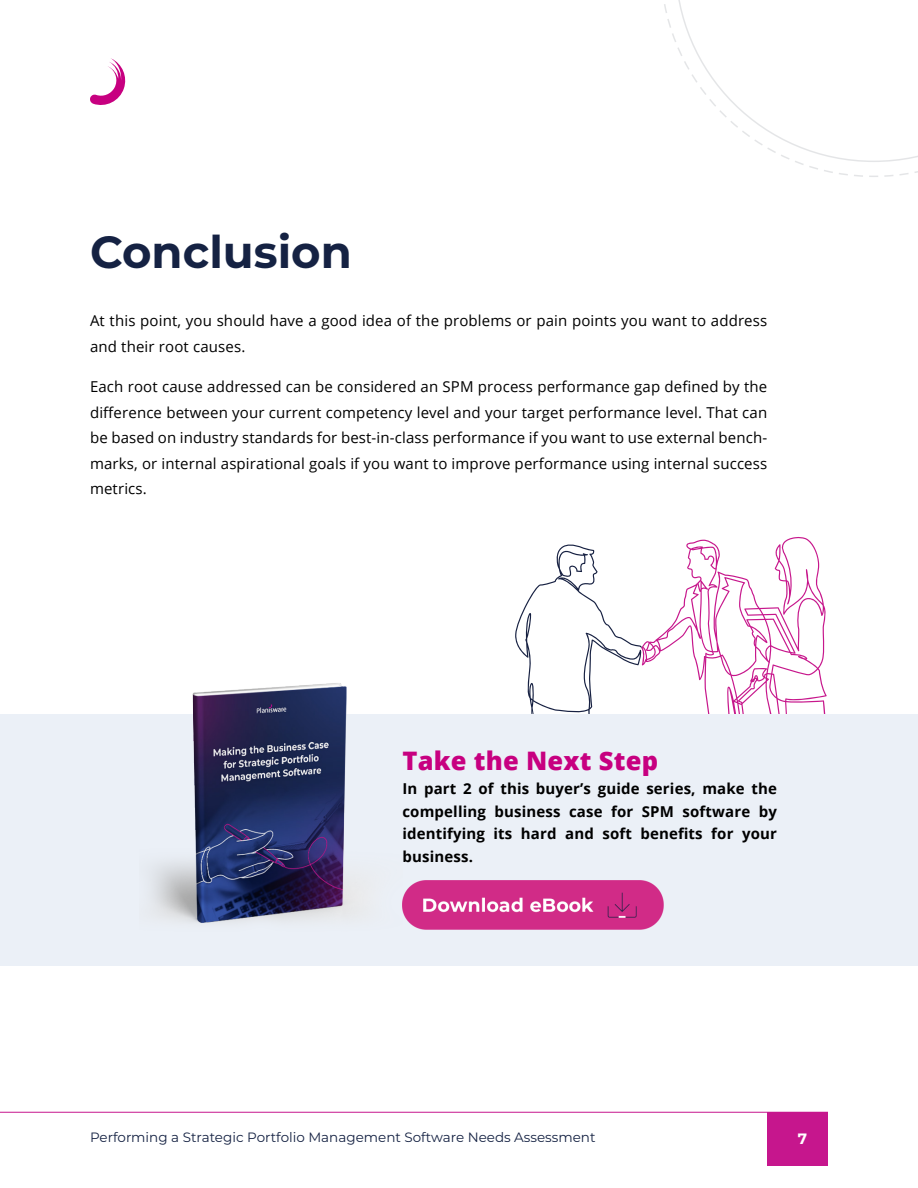
<style>
.page{position:relative;width:918px;height:1188px;background:#fff}
.page>*{position:absolute;margin:0;border:0;box-sizing:border-box;transform-origin:0 0}
.t1{font:700 45px "Montserrat";color:#152243}
.Body{font:800 25.5px "Open Sans";letter-spacing:.01em;color:#c70080}
.Body-2{font:15px/25.5px "Open Sans";letter-spacing:.01em;color:#000}
.Body-3{font:700 15px/22.5px "Open Sans";letter-spacing:.01em;color:#000;text-align:justify}
.t2{font:700 15px "Montserrat";color:#fff}
.t3{font:13.5px "Montserrat";color:#152243}
</style>
<div class="page">
<svg style="left:90px;top:58px;width:36px;height:47px"></svg>
<div style="left:767px;top:1112px;width:61px;height:53px;background:#c6168d"></div>
<svg style="left:515px;top:537px;width:312px;height:177px"></svg>
<div style="left:0;top:714px;width:918px;height:252px;background:#ebf0f7"></div>
<hr style="left:0;top:1112px;width:828px;height:1px;background:#c6168d">
<svg style="left:664px;top:0;width:254px;height:177px"></svg>
<img style="left:151px;top:683px;width:210px;height:240px">
<img style="left:402px;top:880px;width:262px;height:50px">
<p class="t1" style="left:90px;top:220px;width:263px">Conclusion</p>
<p class="Body-2" style="left:90px;top:308px;width:679px">At this point, you should have a good idea of the problems or pain points you want to address and their root causes.</p>
<p class="Body-2" style="left:90px;top:374px;width:679px;text-align:justify">Each root cause addressed can be considered an SPM process performance gap defined by the difference between your current competency level and your target performance level. That can be based on industry standards for best-in-class performance if you want to use external bench&shy;marks, or internal aspirational goals if you want to improve performance using internal success metrics.</p>
<p class="Body" style="left:402px;top:741px;width:257px">Take the Next Step</p>
<p class="Body-3" style="left:402px;top:777px;width:376px">In part 2 of this buyer’s guide series, make the compelling business case for SPM software by identifying its hard and soft benefits for your business.</p>
<p class="t3" style="left:90px;top:1128px;width:507px">Performing a Strategic Portfolio Management Software Needs Assessment</p>
<p class="t2" style="left:798px;top:1128px;width:11px">7</p>
</div>
